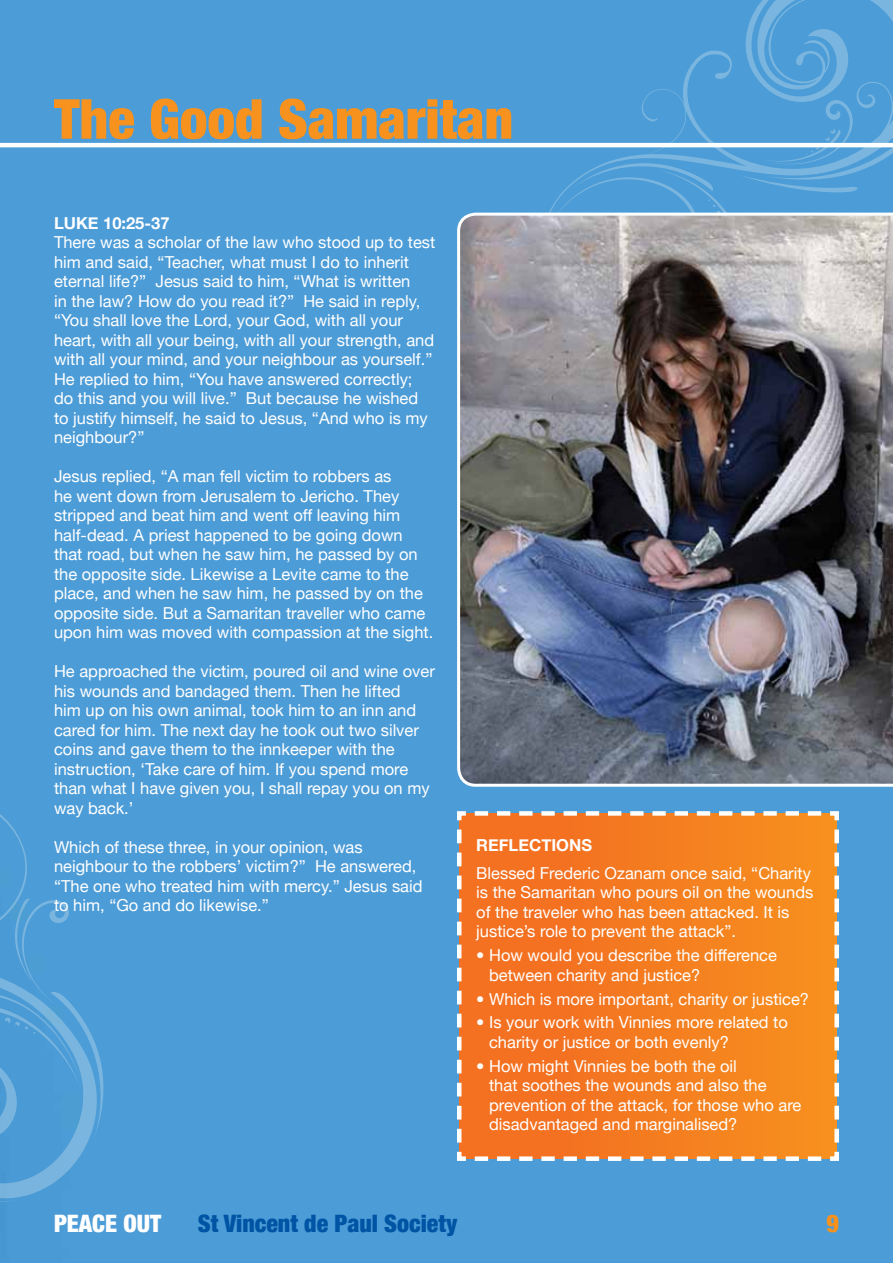
<style>
.page{position:relative;width:893px;height:1263px;background:#4c9cd7}
.page>*{position:absolute;margin:0;border:0;box-sizing:border-box;transform-origin:0 0}
.t1{font:900 condensed 55.2px "Helvetica Neue";color:#f7921e}
.t2{font:900 condensed 24px "Helvetica Neue";color:#0054a4}
.t3{font:900 condensed 24px "Helvetica Neue";color:#fff}
.t4{font:900 condensed 24px "Helvetica Neue";color:#f7921e}
.t5{font:16.5px/19.5px "Helvetica Neue";color:#fff}
.t6{font:700 16.5px "Helvetica Neue";color:#fff}
</style>
<div class="page">
<svg style="left:537px;top:0;width:356px;height:213px;background:#519fd7"></svg>
<svg style="left:0;top:718px;width:128px;height:499px;background:#4f9dd7"></svg>
<hr style="left:0;top:143px;width:893px;height:4px;background:#fff">
<svg style="left:455px;top:809px;width:386px;height:354px;background:#ef812c"></svg>
<img style="left:457px;top:213px;width:436px;height:574px">
<h1 class="t1" style="left:54px;top:85px;width:461px">The Good Samaritan</h1>
<p class="t6" style="left:54px;top:213px;width:117px">LU KE 10:25-37</p>
<p class="t5" style="left:54px;top:232px;width:383px">There was a scholar of the law who stood up to test him and said, “Teacher, what must I do to inherit eternal life?” Jesus said to him, “What is written<br>in the law? How do you read it?” He said in reply, “You shall love the Lord, your God, with all your heart, with all your being, with all your strength, and with all your mind, and your neighbour as yourself.” He replied to him, “You have answered correctly; do this and you will live.” But because he wished to justify himself, he said to Jesus, “And who is my neighbour?”</p>
<p class="t5" style="left:54px;top:466px;width:381px">Jesus replied, “A man fell victim to robbers as<br>he went down from Jerusalem to Jericho. They stripped and beat him and went off leaving him half-dead. A priest happened to be going down that road, but when he saw him, he passed by on the opposite side. Likewise a Levite came to the place, and when he saw him, he passed by on the opposite side. But a Samaritan traveller who came upon him was moved with compassion at the sight.</p>
<p class="t5" style="left:54px;top:661px;width:382px">He approached the victim, poured oil and wine over his wounds and bandaged them. Then he lifted<br>him up on his own animal, took him to an inn and cared for him. The next day he took out two silver coins and gave them to the innkeeper with the instruction, ‘Take care of him. If you spend more than what I have given you, I shall repay you on my way back.’</p>
<p class="t5" style="left:54px;top:837px;width:370px">Which of these three, in your opinion, was neighbour to the robbers’ victim?” He answered, “The one who treated him with mercy.” Jesus said to him, “Go and do likewise.”</p>
<p class="t6" style="left:476px;top:835px;width:86px">REFLECTION</p>
<p class="t6" style="left:581px;top:835px;width:12px">S</p>
<p class="t5" style="left:476px;top:863px;width:339px">Blessed Frederic Ozanam once said, “Charity is the Samaritan who pours oil on the wounds of the traveler who has been attacked. It is justice’s role to prevent the attack”.</p>
<p class="t5" style="left:489px;top:945px;width:289px;text-indent:-13px">• How would you describe the difference between charity and justice?</p>
<p class="t5" style="left:476px;top:989px;width:334px">• Which is more important, charity or justice?</p>
<p class="t5" style="left:489px;top:1012px;width:300px;text-indent:-13px">• Is your work with Vinnies more related to charity or justice or both evenly?</p>
<p class="t5" style="left:489px;top:1056px;width:314px;text-indent:-13px">• How might Vinnies be both the oil<br>that soothes the wounds and also the prevention of the attack, for those who are disadvantaged and marginalised?</p>
<h2 class="t3" style="left:54px;top:1209px;width:109px">PEACE OUT</h2>
<h2 class="t2" style="left:198px;top:1209px;width:261px">St Vincent de Paul Society</h2>
<h2 class="t4" style="left:826px;top:1209px;width:14px">9</h2>
</div>
